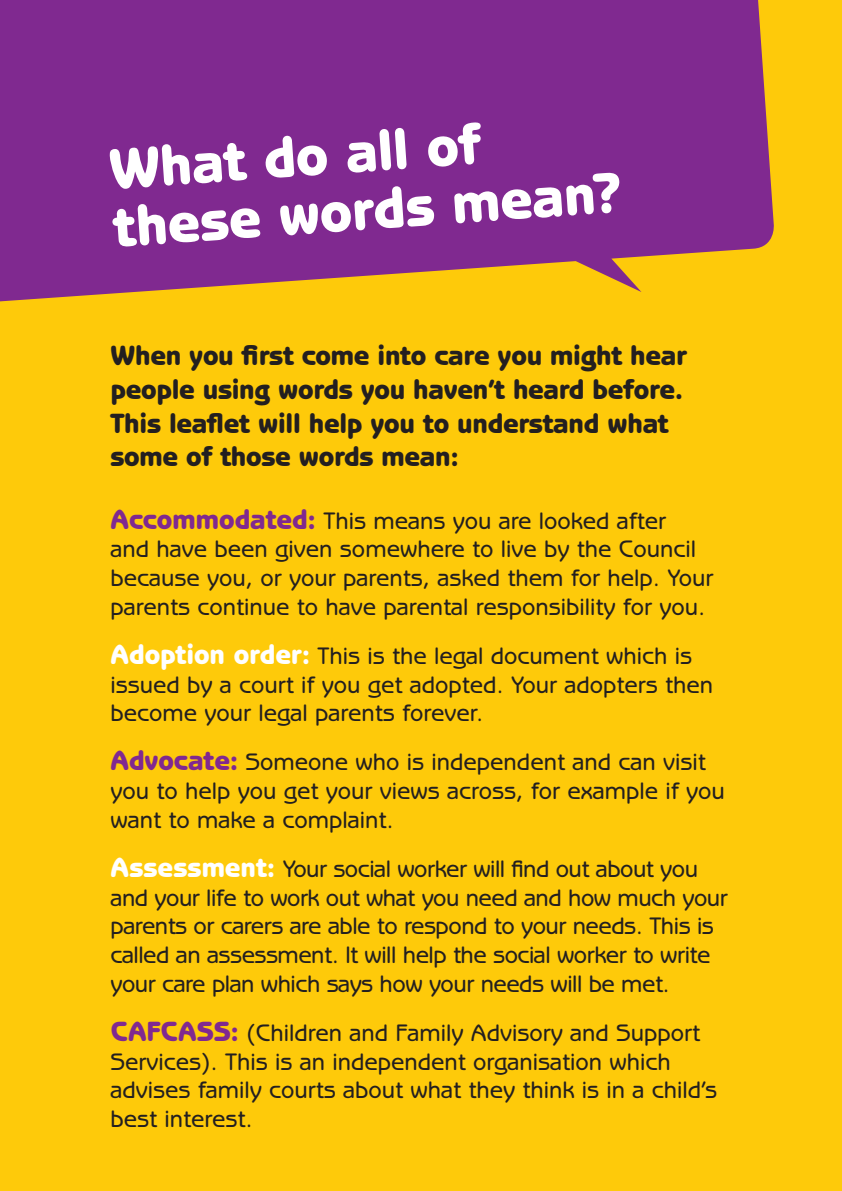
<style>
.page{position:relative;width:842px;height:1191px;background:#feca0a}
.page>*{position:absolute;margin:0;border:0;box-sizing:border-box;transform-origin:0 0}
.t1{font:800 58px "Benguiat Gothic Std";color:#fff}
.t2{font:800 28px/33.6px "Benguiat Gothic Std";letter-spacing:-.01em;color:#231f20}
.t3{font:500 24px/28.8px "Benguiat Gothic Std";color:#231f20}
.t4{font:500 24px/28.8px "Benguiat Gothic Std";letter-spacing:-.02em;color:#231f20}
.s1{font-weight:800;font-size:28px;color:#802990}
.s2{font-weight:800;font-size:28px;color:#fff}
</style>
<div class="page">
<svg style="left:0;top:0;width:774px;height:302px;background:#8c3883"></svg>
<p class="t1" style="left:107px;top:136px;width:374px;rotate:-4deg">What do all of</p>
<p class="t1" style="left:111px;top:193px;width:511px;rotate:-4deg">these words mean?</p>
<p class="t2" style="left:111px;top:339px;width:578px">When you first come into care you might hear people using words you haven’t heard before.<br>This leaflet will help you to understand what some of those words mean:</p>
<p class="t3" style="left:111px;top:506px;width:604px"><span class="s1">Accommodated:</span> This means you are looked after<br>and have been given somewhere to live by the Council because you, or your parents, asked them for help. Your parents continue to have parental responsibility for you.</p>
<p class="t3" style="left:111px;top:641px;width:604px"><span class="s2">Adoption order:</span> This is the legal document which is issued by a court if you get adopted. Your adopters then become your legal parents forever.</p>
<p class="t3" style="left:111px;top:748px;width:616px"><span class="s1">Advocate:</span> Someone who is independent and can visit you to help you get your views across, for example if you want to make a complaint.</p>
<p class="t4" style="left:111px;top:854px;width:619px"><span class="s2">Assessment:</span> Your social worker will find out about you and your life to work out what you need and how much your parents or carers are able to respond to your needs. This is called an assessment. It will help the social worker to write your care plan which says how your needs will be met.</p>
<p class="t3" style="left:111px;top:1018px;width:608px"><span class="s1">CAFCASS:</span> (Children and Family Advisory and Support Services). This is an independent organisation which advises family courts about what they think is in a child’s best interest.</p>
</div>
